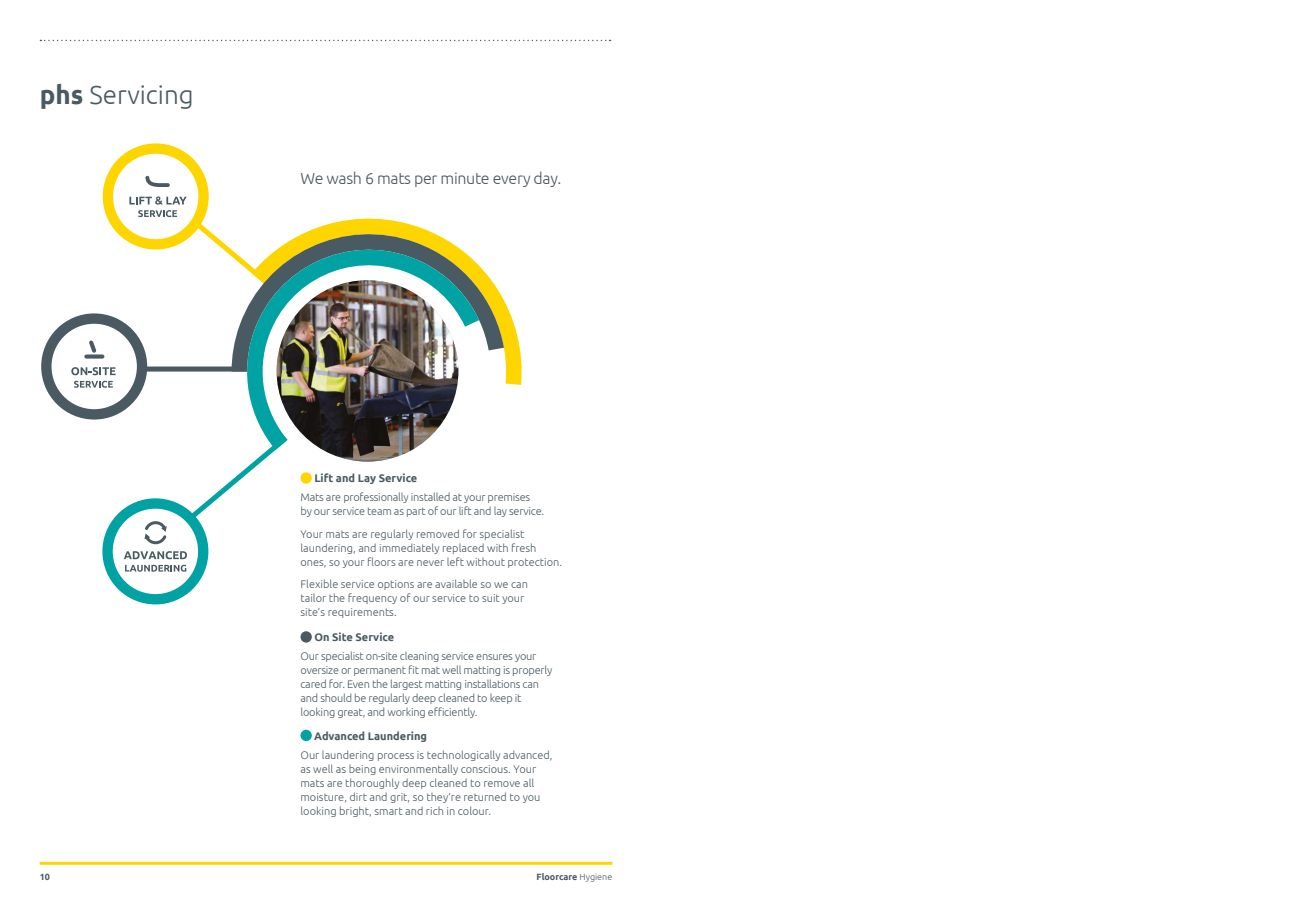
<style>
.page{position:relative;width:1304px;height:908px;background:#fff}
.page>*{position:absolute;margin:0;border:0;box-sizing:border-box;transform-origin:0 0}
.t1{font:300 26px "Ubuntu";color:#4a5a62}
.t2{font:300 16px "Ubuntu";letter-spacing:-.02em;color:#4a5a62}
.t3{font:300 11px/14px "Ubuntu";color:#4a5a62}
.t4{font:300 11px/14px "Ubuntu";letter-spacing:-.02em;color:#4a5a62}
.t5{font:700 11px "Ubuntu";color:#4a5a62}
.t6{font:700 9px "Ubuntu";color:#4a5a62}
.s1{font-weight:700}
.s2{font-weight:300}
</style>
<div class="page">
<hr style="left:40px;top:861px;width:572px;height:3px;background:#ffd500">
<svg style="left:40px;top:40px;width:571px;height:1px"></svg>
<svg style="left:504px;top:300px;width:18px;height:85px;fill:#ffd500"></svg>
<svg style="left:256px;top:419px;width:189px;height:30px"></svg>
<svg style="left:41px;top:143px;width:463px;height:276px"></svg>
<svg style="left:102px;top:436px;width:185px;height:169px"></svg>
<img style="left:277px;top:280px;width:181px;height:181px;border-radius:91px">
<div style="left:300px;top:472px;width:12px;height:11px;background:#ffd500;border-radius:50%"></div>
<div style="left:300px;top:631px;width:12px;height:11px;background:#4a5a62;border-radius:50%"></div>
<div style="left:300px;top:729px;width:12px;height:11px;background:#00a2a3;border-radius:50%"></div>
<h1 class="t1" style="left:40px;top:79px;width:156px"><span class="s1">phs</span> Servicing</h1>
<h2 class="t2" style="left:300px;top:169px;width:262px">We wash 6 mats per minute every day.</h2>
<p class="t5" style="left:314px;top:471px;width:104px">Lift and Lay Service</p>
<p class="t4" style="left:300px;top:489px;width:245px">Mats are professionally installed at your premises by our service team as part of our lift and lay service.</p>
<p class="t3" style="left:300px;top:526px;width:263px">Your mats are regularly removed for specialist laundering, and immediately replaced with fresh ones, so your floors are never left without protection.</p>
<p class="t3" style="left:300px;top:576px;width:229px">Flexible service options are available so we can tailor the frequency of our service to suit your site’s requirements.</p>
<p class="t4" style="left:300px;top:648px;width:253px">Our specialist on-site cleaning service ensures your oversize or permanent fit mat well matting is properly cared for. Even the largest matting installations can and should be regularly deep cleaned to keep it looking great, and working efficiently.</p>
<p class="t3" style="left:300px;top:747px;width:254px">Our laundering process is technologically advanced, as well as being environmentally conscious. Your mats are thoroughly deep cleaned to remove all moisture, dirt and grit, so they’re returned to you looking bright, smart and rich in colour.</p>
<p class="t5" style="left:314px;top:629px;width:81px">On Site Service</p>
<p class="t5" style="left:314px;top:728px;width:114px">Advanced Laundering</p>
<p class="t6" style="left:40px;top:871px;width:12px">10</p>
<p class="t6" style="left:536px;top:871px;width:77px">Floorcare <span class="s2">Hygiene</span></p>
</div>
